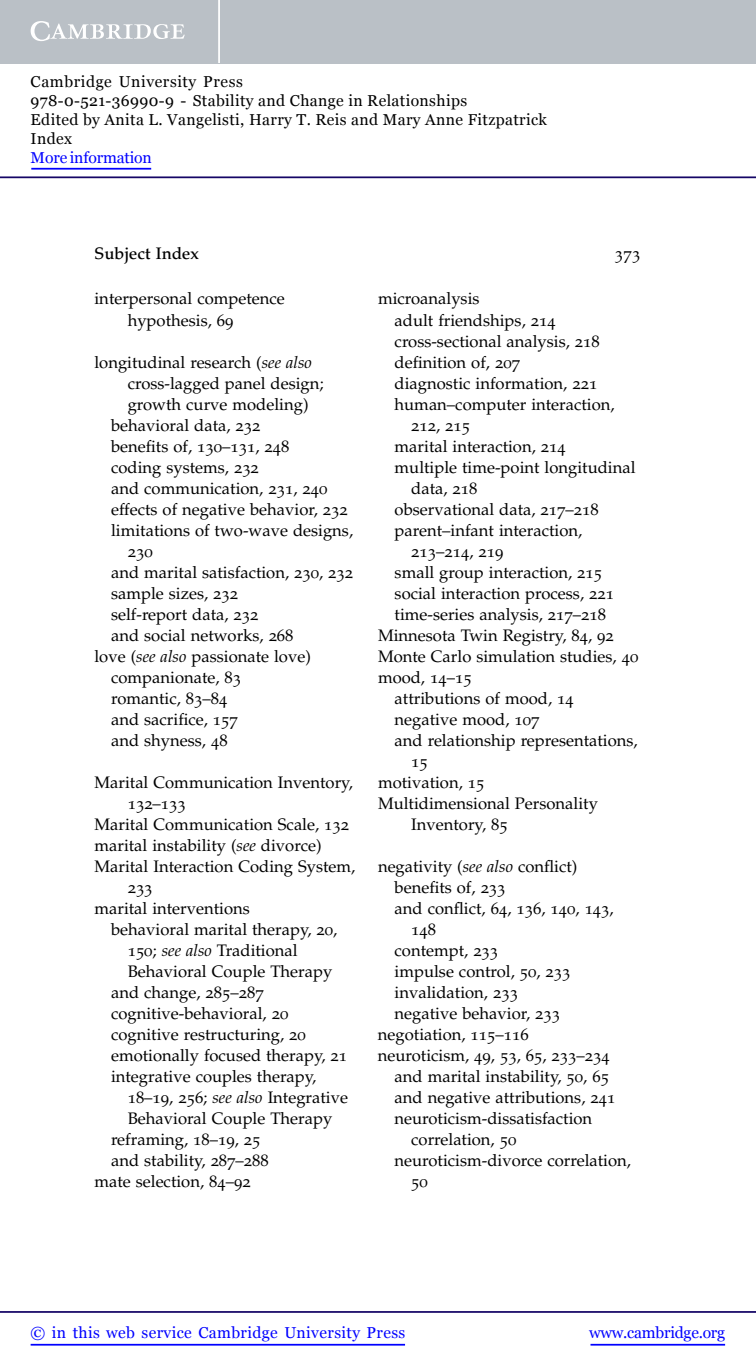
<style>
.page{position:relative;width:756px;height:1371px;background:#fff}
.page>*{position:absolute;margin:0;border:0;box-sizing:border-box;transform-origin:0 0}
.t1{font:16.62px/21px "Palatino";color:#000}
.t2{font:16.62px "Palatino SC";color:#000}
.t3{font:500 16.62px "Palatino";color:#000}
.t4{font:15.75px/18.9px "Georgia";letter-spacing:.025em;color:#000}
.t5{font:15.75px "Georgia";letter-spacing:.025em;color:#00f}
.t6{font:15.75px "Georgia";letter-spacing:-.015em;color:#00f}
.t7{font:15.75px "Georgia";letter-spacing:-.01em;color:#00f}
.s1{font-family:"Palatino SC"}
.s2{font-family:"Palatino"}
.s3{font-style:italic}
</style>
<div class="page">
<div style="left:0;top:0;width:756px;height:63px;background:#bac0c6"></div>
<svg style="left:31px;top:21px;width:154px;height:20px"></svg>
<hr style="left:218px;top:0;width:2px;height:63px;background:#fff">
<hr style="left:0;top:176px;width:756px;height:2px;background:#150666">
<hr style="left:591px;top:1343px;width:134px;height:2px;background:#00f">
<hr style="left:0;top:1310px;width:756px;height:2px;background:#150666">
<hr style="left:31px;top:1343px;width:374px;height:2px;background:#00f">
<hr style="left:31px;top:168px;width:120px;height:2px;background:#00f">
<p class="t4" style="left:31px;top:72px;width:518px">Cambridge University Press<br>978-0-521-36990-9 - Stability and Change in Relationships<br>Edited by Anita L. Vangelisti, Harry T. Reis and Mary Anne Fitzpatrick Index</p>
<p class="t7" style="left:31px;top:148px;width:123px">More information</p>
<p class="t3" style="left:94px;top:247px;width:106px">Subject Index</p>
<p class="t2" style="left:615px;top:247px;width:27px">373</p>
<p class="t1" style="left:378px;top:290px;width:103px">microanalysis</p>
<p class="t1" style="left:395px;top:311px;width:163px">adult friendships, <span class="s1">214</span></p>
<p class="t1" style="left:395px;top:332px;width:207px">cross-sectional analysis, <span class="s1">218</span></p>
<p class="t1" style="left:395px;top:353px;width:127px">definition of, <span class="s1">207</span></p>
<p class="t1" style="left:395px;top:374px;width:204px">diagnostic information, <span class="s1">221</span></p>
<p class="t1" style="left:395px;top:395px;width:222px">human–computer interaction,</p>
<p class="t2" style="left:411px;top:418px;width:61px">212<span class="s2">,</span> 215</p>
<p class="t1" style="left:395px;top:437px;width:173px">marital interaction, <span class="s1">214</span></p>
<p class="t1" style="left:395px;top:458px;width:242px">multiple time-point longitudinal</p>
<p class="t1" style="left:411px;top:479px;width:68px">data, <span class="s1">218</span></p>
<p class="t1" style="left:395px;top:500px;width:206px">observational data, <span class="s1">217</span>–<span class="s1">218</span></p>
<p class="t1" style="left:395px;top:521px;width:189px">parent–infant interaction,</p>
<p class="t2" style="left:411px;top:544px;width:94px">213<span class="s2">–</span>214<span class="s2">,</span> 219</p>
<p class="t1" style="left:395px;top:563px;width:209px">small group interaction, <span class="s1">215</span></p>
<p class="t1" style="left:395px;top:584px;width:221px">social interaction process, <span class="s1">221</span></p>
<p class="t1" style="left:395px;top:605px;width:213px">time-series analysis, <span class="s1">217</span>–<span class="s1">218</span></p>
<p class="t1" style="left:378px;top:626px;width:237px">Minnesota Twin Registry, <span class="s1">84</span>, <span class="s1">92</span></p>
<p class="t1" style="left:378px;top:647px;width:262px">Monte Carlo simulation studies, <span class="s1">40</span></p>
<p class="t1" style="left:378px;top:668px;width:95px">mood, <span class="s1">14</span>–<span class="s1">15</span></p>
<p class="t1" style="left:395px;top:689px;width:181px">attributions of mood, <span class="s1">14</span></p>
<p class="t1" style="left:395px;top:710px;width:146px">negative mood, <span class="s1">107</span></p>
<p class="t1" style="left:395px;top:731px;width:245px">and relationship representations,</p>
<p class="t2" style="left:411px;top:754px;width:18px">15</p>
<p class="t1" style="left:378px;top:773px;width:108px">motivation, <span class="s1">15</span></p>
<p class="t1" style="left:378px;top:794px;width:221px">Multidimensional Personality</p>
<p class="t1" style="left:411px;top:815px;width:98px">Inventory, <span class="s1">85</span></p>
<p class="t1" style="left:378px;top:857px;width:201px">negativity (<span class="s3">see also</span> conflict)</p>
<p class="t1" style="left:395px;top:878px;width:112px">benefits of, <span class="s1">233</span></p>
<p class="t1" style="left:395px;top:899px;width:221px">and conflict, <span class="s1">64</span>, <span class="s1">136</span>, <span class="s1">140</span>, <span class="s1">143</span>,</p>
<p class="t2" style="left:411px;top:922px;width:26px">148</p>
<p class="t1" style="left:395px;top:941px;width:105px">contempt, <span class="s1">233</span></p>
<p class="t1" style="left:395px;top:962px;width:177px">impulse control, <span class="s1">50</span>, <span class="s1">233</span></p>
<p class="t1" style="left:395px;top:983px;width:125px">invalidation, <span class="s1">233</span></p>
<p class="t1" style="left:395px;top:1004px;width:167px">negative behavior, <span class="s1">233</span></p>
<p class="t1" style="left:378px;top:1025px;width:152px">negotiation, <span class="s1">115</span>–<span class="s1">116</span></p>
<p class="t1" style="left:378px;top:1046px;width:233px">neuroticism, <span class="s1">49</span>, <span class="s1">53</span>, <span class="s1">65</span>, <span class="s1">233</span>–<span class="s1">234</span></p>
<p class="t1" style="left:395px;top:1067px;width:216px">and marital instability, <span class="s1">50</span>, <span class="s1">65</span></p>
<p class="t1" style="left:395px;top:1088px;width:222px">and negative attributions, <span class="s1">241</span></p>
<p class="t1" style="left:395px;top:1109px;width:199px">neuroticism-dissatisfaction</p>
<p class="t1" style="left:411px;top:1130px;width:107px">correlation, <span class="s1">50</span></p>
<p class="t1" style="left:395px;top:1151px;width:238px">neuroticism-divorce correlation,</p>
<p class="t2" style="left:411px;top:1174px;width:18px">50</p>
<p class="t1" style="left:128px;top:290px;width:159px;text-indent:-33px">interpersonal competence hypothesis, <span class="s1">69</span></p>
<p class="t1" style="left:94px;top:353px;width:219px">longitudinal research (<span class="s3">see also</span></p>
<p class="t1" style="left:128px;top:374px;width:197px">cross-lagged panel design;</p>
<p class="t1" style="left:128px;top:395px;width:182px">growth curve modeling)</p>
<p class="t1" style="left:111px;top:416px;width:151px">behavioral data, <span class="s1">232</span></p>
<p class="t1" style="left:111px;top:437px;width:180px">benefits of, <span class="s1">130</span>–<span class="s1">131</span>, <span class="s1">248</span></p>
<p class="t1" style="left:111px;top:458px;width:149px">coding systems, <span class="s1">232</span></p>
<p class="t1" style="left:111px;top:479px;width:218px">and communication, <span class="s1">231</span>, <span class="s1">240</span></p>
<p class="t1" style="left:111px;top:500px;width:238px">effects of negative behavior, <span class="s1">232</span></p>
<p class="t1" style="left:111px;top:521px;width:244px">limitations of two-wave designs,</p>
<p class="t2" style="left:128px;top:544px;width:26px">230</p>
<p class="t1" style="left:111px;top:563px;width:244px">and marital satisfaction, <span class="s1">230</span>, <span class="s1">232</span></p>
<p class="t1" style="left:111px;top:584px;width:129px">sample sizes, <span class="s1">232</span></p>
<p class="t1" style="left:111px;top:605px;width:149px">self-report data, <span class="s1">232</span></p>
<p class="t1" style="left:111px;top:626px;width:184px">and social networks, <span class="s1">268</span></p>
<p class="t1" style="left:94px;top:647px;width:218px">love (<span class="s3">see also</span> passionate love)</p>
<p class="t1" style="left:111px;top:668px;width:132px">companionate, <span class="s1">83</span></p>
<p class="t1" style="left:111px;top:689px;width:118px">romantic, <span class="s1">83</span>–<span class="s1">84</span></p>
<p class="t1" style="left:111px;top:710px;width:128px">and sacrifice, <span class="s1">157</span></p>
<p class="t1" style="left:111px;top:731px;width:118px">and shyness, <span class="s1">48</span></p>
<p class="t1" style="left:94px;top:773px;width:260px">Marital Communication Inventory,</p>
<p class="t2" style="left:128px;top:796px;width:60px">132<span class="s2">–</span>133</p>
<p class="t1" style="left:94px;top:815px;width:256px">Marital Communication Scale, <span class="s1">132</span></p>
<p class="t1" style="left:94px;top:836px;width:229px">marital instability (<span class="s3">see</span> divorce)</p>
<p class="t1" style="left:94px;top:857px;width:262px">Marital Interaction Coding System,</p>
<p class="t2" style="left:128px;top:880px;width:26px">233</p>
<p class="t1" style="left:94px;top:899px;width:157px">marital interventions</p>
<p class="t1" style="left:111px;top:920px;width:228px">behavioral marital therapy, <span class="s1">20</span>,</p>
<p class="t1" style="left:128px;top:941px;width:171px"><span class="s1">150</span>; <span class="s3">see also</span> Traditional</p>
<p class="t1" style="left:128px;top:962px;width:206px">Behavioral Couple Therapy</p>
<p class="t1" style="left:111px;top:983px;width:154px">and change, <span class="s1">285</span>–<span class="s1">287</span></p>
<p class="t1" style="left:111px;top:1004px;width:179px">cognitive-behavioral, <span class="s1">20</span></p>
<p class="t1" style="left:111px;top:1025px;width:196px">cognitive restructuring, <span class="s1">20</span></p>
<p class="t1" style="left:111px;top:1046px;width:238px">emotionally focused therapy, <span class="s1">21</span></p>
<p class="t1" style="left:111px;top:1067px;width:207px">integrative couples therapy,</p>
<p class="t1" style="left:128px;top:1088px;width:222px"><span class="s1">18</span>–<span class="s1">19</span>, <span class="s1">256</span>; <span class="s3">see also</span> Integrative</p>
<p class="t1" style="left:128px;top:1109px;width:206px">Behavioral Couple Therapy</p>
<p class="t1" style="left:111px;top:1130px;width:151px">reframing, <span class="s1">18</span>–<span class="s1">19</span>, <span class="s1">25</span></p>
<p class="t1" style="left:111px;top:1151px;width:159px">and stability, <span class="s1">287</span>–<span class="s1">288</span></p>
<p class="t1" style="left:94px;top:1172px;width:158px">mate selection, <span class="s1">84</span>–<span class="s1">92</span></p>
<p class="t5" style="left:31px;top:1322px;width:376px">© in this web service Cambridge University Press</p>
<p class="t6" style="left:589px;top:1322px;width:137px">www.cambridge.org</p>
</div>
